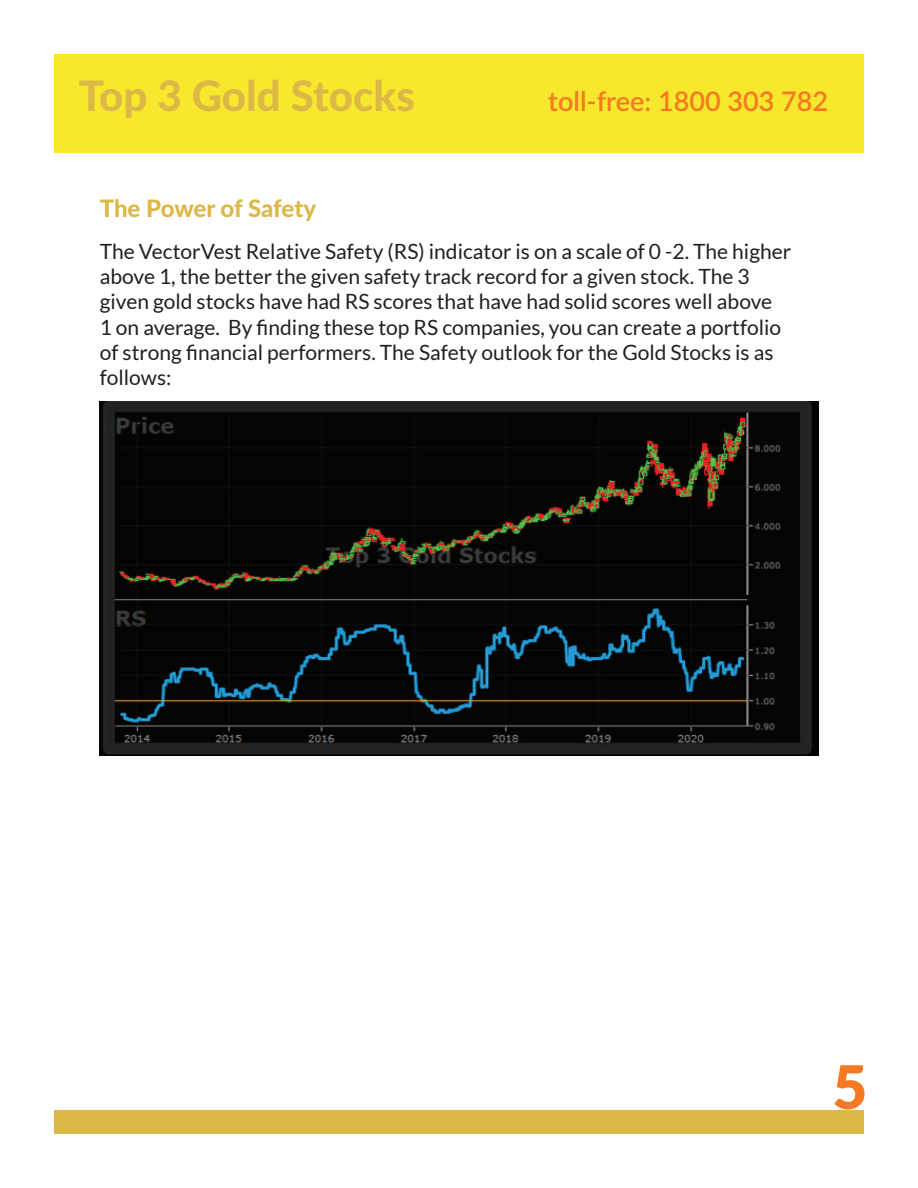
<style>
.page{position:relative;width:918px;height:1188px;background:#fff}
.page>*{position:absolute;margin:0;border:0;box-sizing:border-box;transform-origin:0 0}
.t1{font:900 60px "Lato";color:#f47921}
.t2{font:800 42px "Lato";color:#dcb847}
.t3{font:600 27px "Lato";color:#f47921}
.t4{font:800 24px "Lato";letter-spacing:-.01em;color:#dcb847}
.t5{font:21px/25.2px "Lato";color:#231f20}
</style>
<div class="page">
<div style="left:54px;top:54px;width:810px;height:99px;background:#f8e82d"></div>
<div style="left:54px;top:1110px;width:810px;height:24px;background:#dcb847"></div>
<img style="left:100px;top:401px;width:718px;height:355px">
<h2 class="t2" style="left:79px;top:65px;width:338px">Top 3 Gold Stocks</h2>
<p class="t3" style="left:548px;top:82px;width:281px">toll-free: 1800 303 782</p>
<p class="t4" style="left:100px;top:191px;width:218px">The Power of Safety</p>
<p class="t5" style="left:100px;top:239px;width:693px">The VectorVest Relative Safety (RS) indicator is on a scale of 0 -2. The higher above 1, the better the given safety track record for a given stock. The 3 given gold stocks have had RS scores that have had solid scores well above<br>1 on average. By finding these top RS companies, you can create a portfolio of strong financial performers. The Safety outlook for the Gold Stocks is as follows:</p>
<h1 class="t1" style="left:833px;top:1052px;width:36px">5</h1>
</div>
